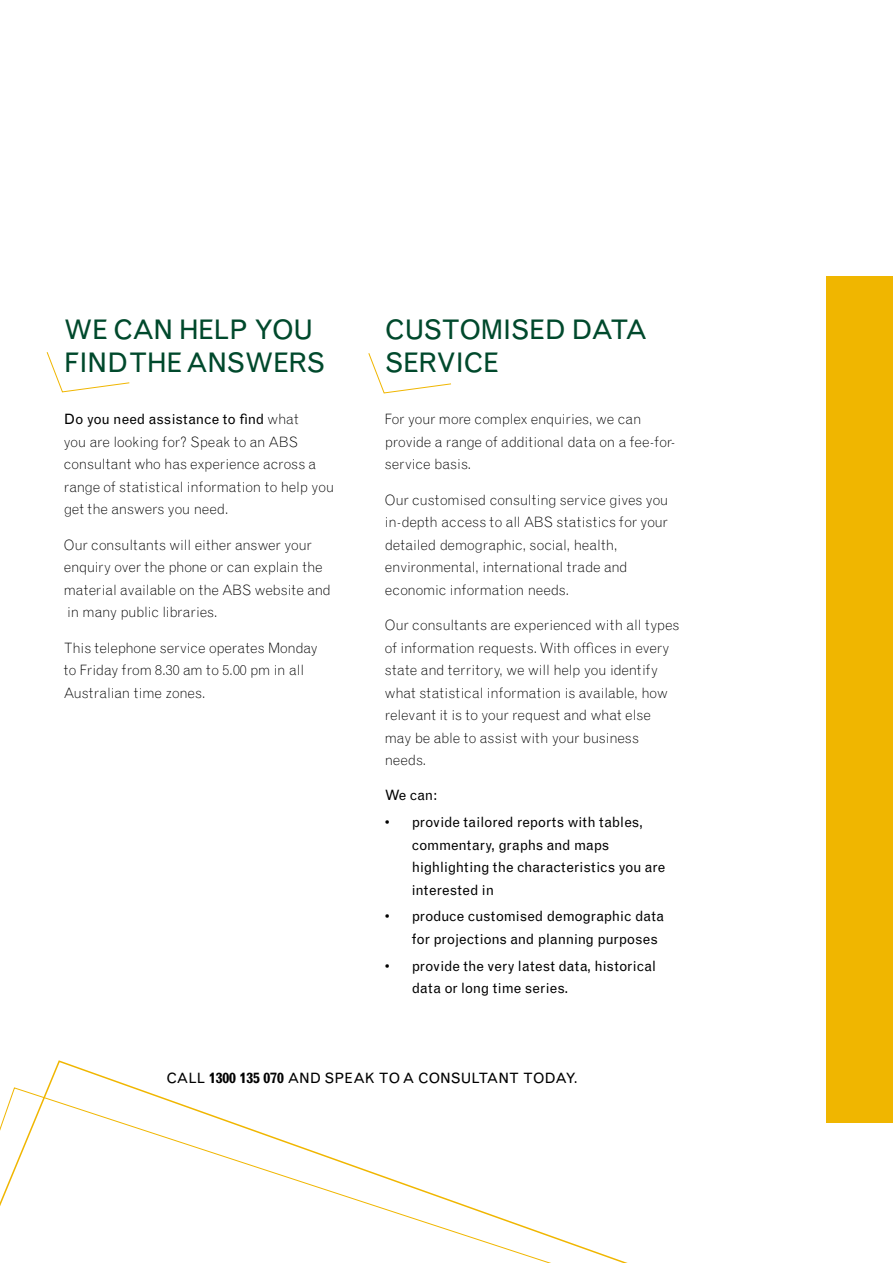
<style>
.page{position:relative;width:893px;height:1263px;background:#fff}
.page>*{position:absolute;margin:0;border:0;box-sizing:border-box;transform-origin:0 0}
.t1{font:27px "Grotesque";letter-spacing:-.025em;color:#00492c}
.t2{font:300 14.25px/22.5px "Grotesque";letter-spacing:-.01em;color:#000}
.t3{font:14.25px/22.5px "Grotesque";letter-spacing:-.005em;color:#000}
.t4{font:700 14.25px "Grotesque";color:#000}
.s1{font-weight:400}
</style>
<div class="page">
<div style="left:826px;top:276px;width:67px;height:847px;background:#f0b600"></div>
<svg style="left:46px;top:352px;width:84px;height:41px"></svg>
<svg style="left:368px;top:353px;width:83px;height:41px"></svg>
<svg style="left:0;top:1060px;width:628px;height:203px"></svg>
<h1 class="t1" style="left:64px;top:314px;width:43px">Wecanhelp</h1>
<h1 class="t1" style="left:254px;top:314px;width:32px">you</h1>
<h1 class="t1" style="left:64px;top:347px;width:18px">findtheanswers</h1>
<p class="t2" style="left:64px;top:408px;width:272px"><span class="s1">Do you need assistance to find</span> what<br>you are looking for? Speak to an ABS consultant who has experience across a range of statistical information to help you get the answers you need.</p>
<p class="t2" style="left:64px;top:533px;width:269px">Our consultants will either answer your enquiry over the phone or can explain the material available on the ABS website and in many public libraries.</p>
<p class="t2" style="left:64px;top:636px;width:255px">This telephone service operates Monday to Friday from 8.30 am to 5.00 pm in all<br>Australian time zones.</p>
<h1 class="t1" style="left:385px;top:314px;width:37px">Customised</h1>
<h1 class="t1" style="left:571px;top:314px;width:35px">Data</h1>
<h1 class="t1" style="left:385px;top:347px;width:35px">Service</h1>
<p class="t2" style="left:385px;top:408px;width:292px">For your more complex enquiries, we can provide a range of additional data on a fee-for&shy;service basis.</p>
<p class="t2" style="left:385px;top:488px;width:285px">Our customised consulting service gives you in-depth access to all ABS statistics for your detailed demographic, social, health, environmental, international trade and economic information needs.</p>
<p class="t2" style="left:385px;top:614px;width:296px">Our consultants are experienced with all types of information requests. With offices in every state and territory, we will help you identify what statistical information is available, how relevant it is to your request and what else may be able to assist with your business needs.</p>
<p class="t3" style="left:412px;top:782px;width:233px;line-height:26.7px;text-indent:-27px">We can:<br>provide tailored reports with tables,</p>
<p class="t3" style="left:412px;top:833px;width:255px">commentary, graphs and maps highlighting the characteristics you are interested in</p>
<p class="t3" style="left:412px;top:905px;width:254px">produce customised demographic data for projections and planning purposes</p>
<p class="t3" style="left:412px;top:954px;width:246px">provide the very latest data, historical data or long time series.</p>
<p class="t3" style="left:385px;top:811px;width:6px">•</p>
<p class="t3" style="left:385px;top:905px;width:6px">•</p>
<p class="t3" style="left:385px;top:954px;width:6px">•</p>
<p class="t3" style="left:166px;top:1066px;width:19px">Call</p>
<p class="t4" style="left:209px;top:1069px;width:90px">1300 135 070 <span class="s1">andspea</span></p>
<p class="t3" style="left:365px;top:1066px;width:20px">k toaconsultanttoda</p>
<p class="t3" style="left:566px;top:1066px;width:13px">y.</p>
</div>
